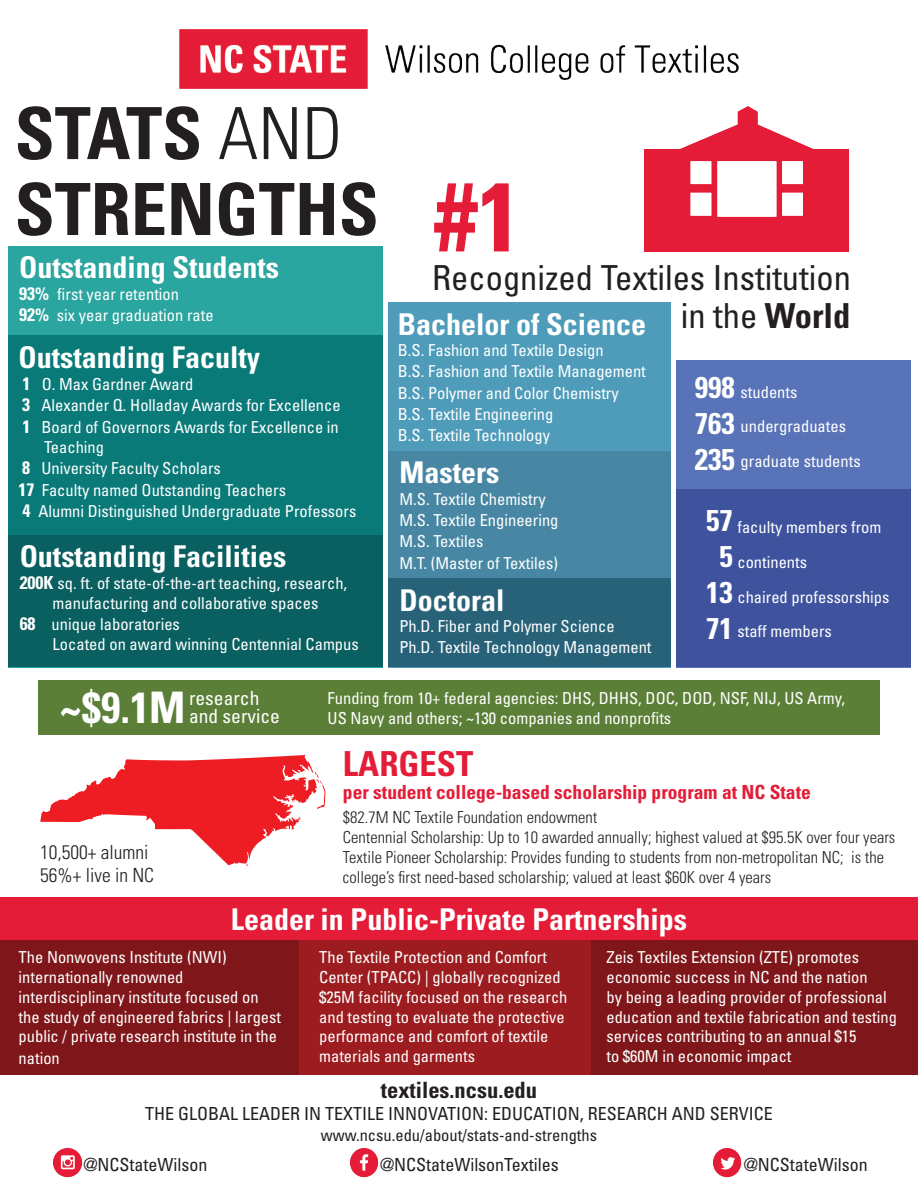
<style>
.page{position:relative;width:918px;height:1188px;background:#fff}
.page>*{position:absolute;margin:0;border:0;box-sizing:border-box;transform-origin:0 0}
.t1{font:700 condensed 72px/75.9px "Univers LT Std";color:#231f20}
.t2{font:700 condensed 43.5px "Univers LT Std";color:#fff}
.t3{font:condensed 34.5px "Univers LT Std";color:#231f20}
.t4{font:700 condensed 34.5px "Univers LT Std";color:#e51c37}
.t5{font:700 condensed 30px/36px "Univers LT Std";color:#fff;text-align:justify}
.t6{font:700 condensed 22.5px "Univers LT Std";color:#231f20}
.t7{font:700 condensed 19.5px "Univers LT Std";color:#e51c37}
.t8{font:300 condensed 19.5px/23.4px "Univers LT Std";color:#231f20}
.t9{font:condensed 19.5px/17.4px "Univers LT Std";color:#fff}
.t10{font:condensed 18px "Univers LT Std";color:#231f20}
.t11{font:condensed 16.5px/19.8px "Univers LT Std";color:#fff}
.t12{font:300 condensed 16.5px/19.8px "Univers LT Std";color:#231f20}
.t13{font:condensed 16.5px "Univers LT Std";color:#231f20}
.s1{font-weight:300}
.s2{font-size:97.5px;color:#e51c37}
.s3{font-weight:700;font-size:18px}
.s4{font-weight:700}
</style>
<div class="page">
<div style="left:0;top:898px;width:918px;height:177px;background:#e51c37"></div>
<div style="left:38px;top:680px;width:842px;height:55px;background:#5c7f38"></div>
<div style="left:8px;top:246px;width:374px;height:421px;background:#2aa59f"></div>
<div style="left:676px;top:361px;width:235px;height:307px;background:#5973b8"></div>
<div style="left:388px;top:302px;width:283px;height:366px;background:#4e9cba"></div>
<img style="left:180px;top:29px;width:558px;height:60px">
<div style="left:8px;top:335px;width:374px;height:218px;background:#0a7a79"></div>
<div style="left:8px;top:535px;width:374px;height:132px;background:#0a6061"></div>
<div style="left:388px;top:451px;width:283px;height:132px;background:#4787a3"></div>
<div style="left:388px;top:578px;width:283px;height:89px;background:#276279"></div>
<div style="left:676px;top:489px;width:235px;height:178px;background:#3f529e"></div>
<div style="left:0;top:941px;width:300px;height:134px;background:#7f171a"></div>
<div style="left:300px;top:941px;width:292px;height:134px;background:#9c1c20"></div>
<div style="left:592px;top:941px;width:326px;height:134px;background:#7f171a"></div>
<svg style="left:40px;top:755px;width:285px;height:111px"></svg>
<img style="left:644px;top:106px;width:205px;height:146px">
<img style="left:53px;top:1148px;width:29px;height:29px">
<img style="left:713px;top:1148px;width:29px;height:29px">
<img style="left:350px;top:1148px;width:29px;height:29px">
<h1 class="t1" style="left:15px;top:95px;width:508px">STATS <span class="s1">AND<br></span>STRENGTHS <span class="s2">#1</span></h1>
<h3 class="t5" style="left:19px;top:249px;width:262px">Outstanding Students</h3>
<p class="t11" style="left:19px;top:283px;width:196px;line-height:21.6px"><span class="s3">93%</span> first year retention<br><span class="s3">92%</span> six year graduation rate</p>
<h3 class="t5" style="left:18px;top:339px;width:243px">Outstanding Faculty</h3>
<p class="t11" style="left:22px;top:373px;width:320px;line-height:21.6px"><span class="s3">1</span> O. Max Gardner Award<br><span class="s3">3</span> Alexander Q. Holladay Awards for Excellence<br><span class="s3">1</span> Board of Governors Awards for Excellence in</p>
<p class="t11" style="left:18px;top:436px;width:339px;line-height:21.6px;text-indent:26px">Teaching<br><span class="s3">8</span> University Faculty Scholars<br><span class="s3">17</span> Faculty named Outstanding Teachers<br><span class="s3">4</span> Alumni Distinguished Undergraduate Professors</p>
<h3 class="t5" style="left:20px;top:539px;width:268px">Outstanding Facilities</h3>
<p class="t11" style="left:20px;top:573px;width:329px;text-align:center"><span class="s3">200K</span> sq. ft. of state-of-the-art teaching, research, manufacturing and collaborative spaces</p>
<p class="t11" style="left:53px;top:614px;width:308px;text-indent:-33px"><span class="s3">68</span> unique laboratories<br>Located on award winning Centennial Campus</p>
<h3 class="t3" style="left:432px;top:255px;width:420px">Recognized Textiles Institution</h3>
<h3 class="t5" style="left:398px;top:306px;width:250px">Bachelor of Science</h3>
<p class="t11" style="left:398px;top:339px;width:249px;line-height:21.3px">B.S. Fashion and Textile Design<br>B.S. Fashion and Textile Management<br>B.S. Polymer and Color Chemistry<br>B.S. Textile Engineering<br>B.S. Textile Technology</p>
<h3 class="t5" style="left:399px;top:455px;width:101px">Masters</h3>
<p class="t11" style="left:399px;top:488px;width:161px;line-height:21.3px">M.S. Textile Chemistry<br>M.S. Textile Engineering<br>M.S. Textiles<br>M.T. (Master of Textiles)</p>
<h3 class="t5" style="left:399px;top:582px;width:106px">Doctoral</h3>
<p class="t11" style="left:399px;top:615px;width:254px;line-height:21.3px">Ph.D. Fiber and Polymer Science<br>Ph.D. Textile Technology Management</p>
<h3 class="t3" style="left:681px;top:294px;width:171px">in the <span class="s4">World</span></h3>
<h3 class="t5" style="left:695px;top:369px;width:41px">998<br>763<br>235</h3>
<p class="t11" style="left:741px;top:374px;width:122px;line-height:34.8px">students undergraduates graduate students</p>
<h3 class="t5" style="left:706px;top:503px;width:28px;text-align:center">57<br>5<br>13<br>71</h3>
<p class="t11" style="left:737px;top:510px;width:154px;line-height:34.8px">faculty members from continents<br>chaired professorships staff members</p>
<h2 class="t2" style="left:60px;top:681px;width:127px">~$9.1M</h2>
<p class="t9" style="left:189px;top:689px;width:92px">research and service</p>
<p class="t11" style="left:328px;top:688px;width:519px">Funding from 10+ federal agencies: DHS, DHHS, DOC, DOD, NSF, NIJ, US Army,<br>US Navy and others; ~130 companies and nonprofits</p>
<h3 class="t4" style="left:343px;top:743px;width:132px">LARGEST</h3>
<p class="t7" style="left:343px;top:780px;width:469px">per student college-based scholarship program at NC State</p>
<p class="t12" style="left:343px;top:808px;width:554px">$82.7M NC Textile Foundation endowment<br>Centennial Scholarship: Up to 10 awarded annually; highest valued at $95.5K over four years Textile Pioneer Scholarship: Provides funding to students from non-metropolitan NC; is the college’s first need-based scholarship; valued at least $60K over 4 years</p>
<h3 class="t5" style="left:231px;top:901px;width:458px">Leader in Public-Private Partnerships</h3>
<p class="t11" style="left:19px;top:947px;width:264px">The Nonwovens Institute (NWI) internationally renowned interdisciplinary institute focused on the study of engineered fabrics | largest public / private research institute in the</p>
<p class="t11" style="left:19px;top:1048px;width:43px">nation</p>
<p class="t8" style="left:40px;top:840px;width:115px">10,500+ alumni<br>56%+ live in NC</p>
<p class="t11" style="left:319px;top:947px;width:250px">The Textile Protection and Comfort Center (TPACC) | globally recognized $25M facility focused on the research and testing to evaluate the protective performance and comfort of textile materials and garments</p>
<p class="t11" style="left:606px;top:947px;width:292px">Zeis Textiles Extension (ZTE) promotes economic success in NC and the nation<br>by being a leading provider of professional education and textile fabrication and testing services contributing to an annual $15<br>to $60M in economic impact</p>
<h3 class="t6" style="left:381px;top:1076px;width:158px">textiles.ncsu.edu</h3>
<p class="t10" style="left:145px;top:1102px;width:629px">THE GLOBAL LEADER IN TEXTILE INNOVATION: EDUCATION, RESEARCH AND SERVICE</p>
<p class="t13" style="left:321px;top:1124px;width:278px">www.ncsu.edu/about/stats-and-strengths</p>
<p class="t10" style="left:83px;top:1153px;width:126px">@NCStateWilson</p>
<p class="t10" style="left:380px;top:1153px;width:180px">@NCStateWilsonTextiles</p>
<p class="t10" style="left:744px;top:1153px;width:126px">@NCStateWilson</p>
</div>
